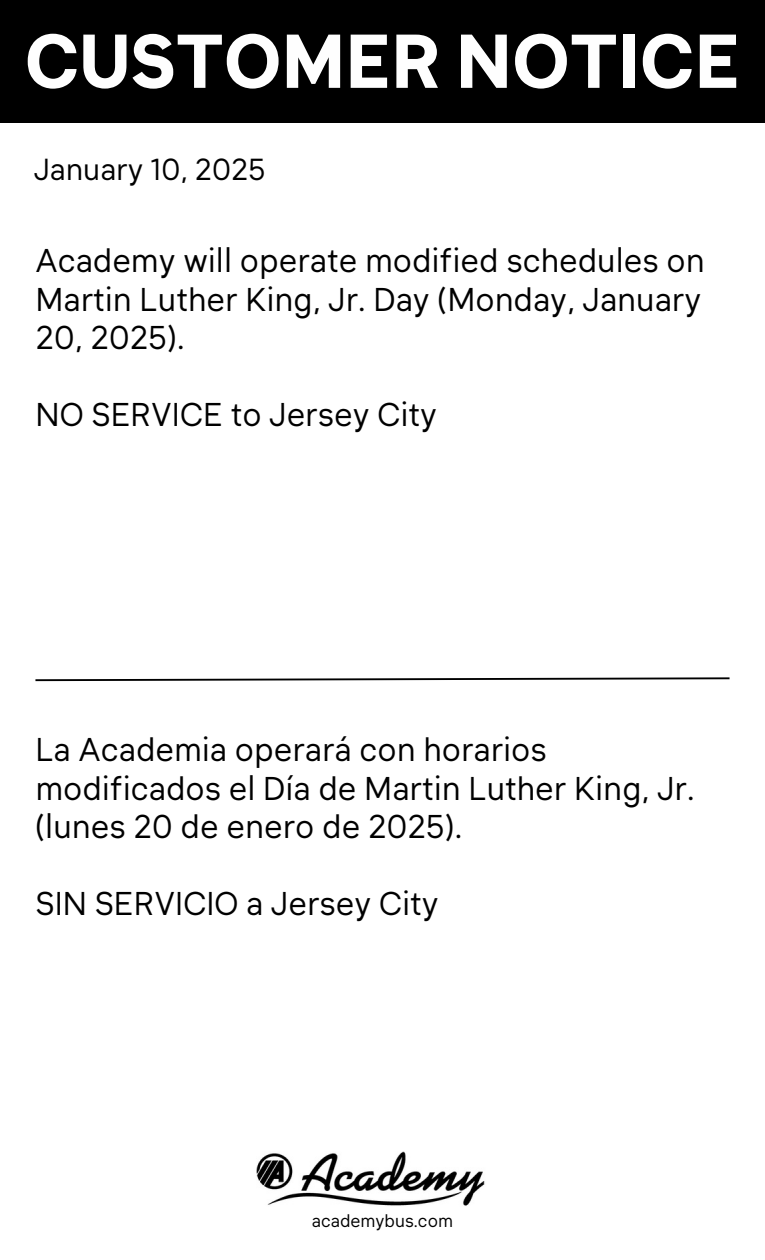
<style>
.page{position:relative;width:765px;height:1260px;background:#fff}
.page>*{position:absolute;margin:0;border:0;box-sizing:border-box;transform-origin:0 0}
.t1{font:700 75px "Klima";color:#fefefe}
.t2{font:32.5px/38.5px "Klima";color:#000;text-align:justify}
.t3{font:30px "Klima";color:#000}
.t4{font:17.5px "Klima";color:#000}
</style>
<div class="page">
<div style="left:0;top:0;width:765px;height:123px;background:#000"></div>
<img style="left:256px;top:1151px;width:229px;height:55px">
<svg style="left:35px;top:677px;width:695px;height:5px"></svg>
<h1 class="t1" style="left:25px;top:31px;width:717px">CUSTOMER NOTICE</h1>
<h2 class="t3" style="left:34px;top:157px;width:233px">January 10, 2025</h2>
<h2 class="t2" style="left:35px;top:244px;width:671px">Academy will operate modified schedules on Martin Luther King, Jr. Day (Monday, January 20, 2025).</h2>
<p class="t2" style="left:35px;top:398px;width:403px">NO SERVICE to Jersey City</p>
<h2 class="t2" style="left:35px;top:733px;width:661px;text-align:left">La Academia operará con horarios modificados el Día de Martin Luther King, Jr. (lunes 20 de enero de 2025).</h2>
<h2 class="t2" style="left:35px;top:887px;width:405px">SIN SERVICIO a Jersey City</h2>
<h2 class="t4" style="left:312px;top:1213px;width:143px">academybus.com</h2>
</div>
